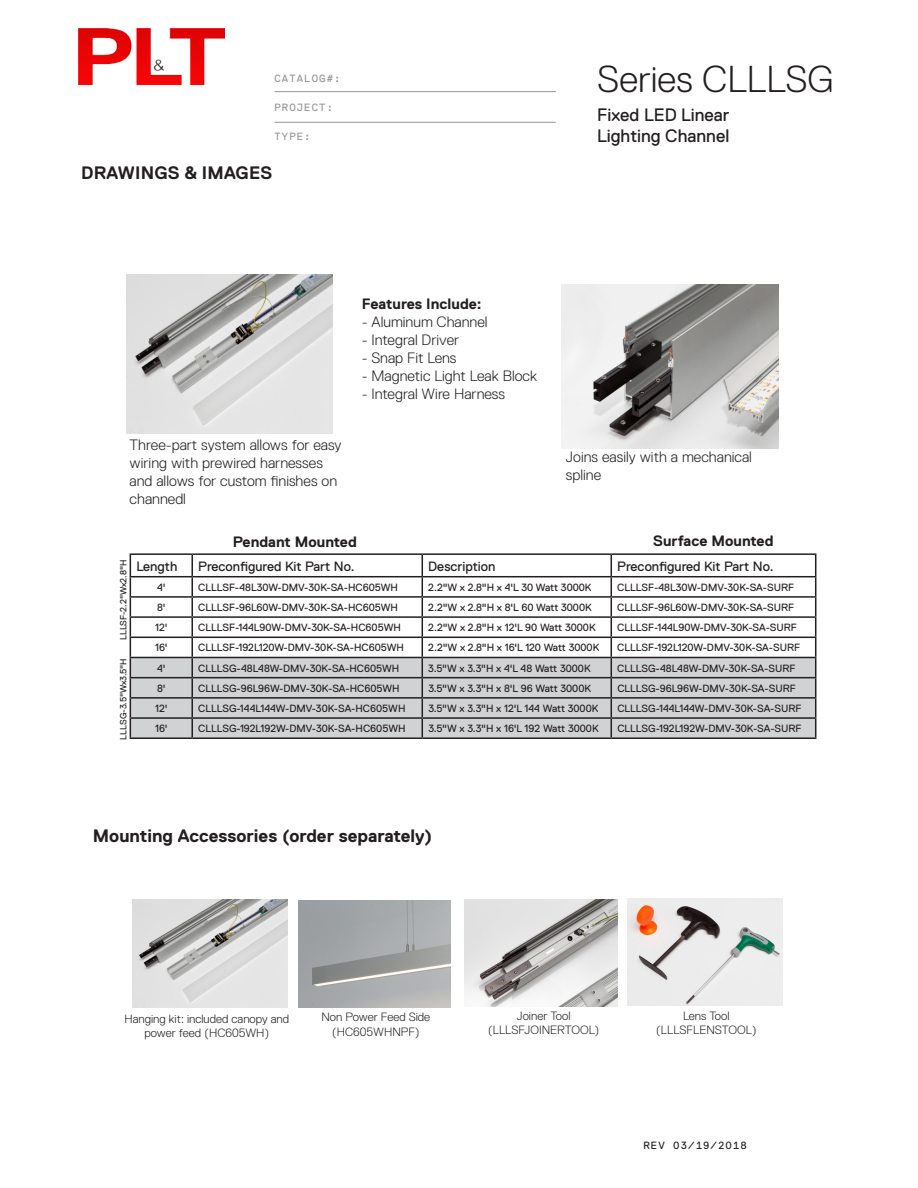
<style>
.page{position:relative;width:918px;height:1188px;background:#fff}
.page>*{position:absolute;margin:0;border:0;box-sizing:border-box;transform-origin:0 0}
.t1{font:300 37.5px "Replica Std";color:#231f20}
.SubHeading{font:700 18px "Replica Std";color:#231f20}
.t2{font:18px/21.6px "Replica Std";color:#231f20}
.Heading{font:700 18px "Replica Std";letter-spacing:.01em;color:#231f20}
.t3{font:300 15px/18px "Replica Std";color:#231f20}
.t4{font:700 15px "Replica Std";color:#231f20}
.t5{font:13.5px "Replica Std";color:#231f20}
.t6{font:300 12px/14.4px "Replica Std";color:#231f20;text-align:center}
.t7{font:10.5px "Replica Std";color:#231f20}
.t8{font:10.5px "Replica Mono Std";letter-spacing:.1em;color:#939598}
.t9{font:10.5px "Replica Mono Std";letter-spacing:.1em;color:#231f20}
.t10{font:9px "Replica Std";color:#231f20}
</style>
<div class="page">
<hr style="left:274px;top:122px;width:282px;height:1px;background:#939598">
<hr style="left:274px;top:91px;width:282px;height:1px;background:#939598">
<img style="left:562px;top:284px;width:217px;height:164px">
<img style="left:126px;top:274px;width:207px;height:159px">
<div style="left:131px;top:658px;width:684px;height:79px;background:#d1d2d4"></div>
<hr style="left:130px;top:553px;width:62px;height:2px;background:#231f20">
<hr style="left:192px;top:553px;width:230px;height:2px;background:#231f20">
<hr style="left:191px;top:555px;width:2px;height:21px;background:#231f20">
<hr style="left:422px;top:553px;width:189px;height:2px;background:#231f20">
<hr style="left:611px;top:553px;width:205px;height:2px;background:#231f20">
<hr style="left:130px;top:576px;width:62px;height:1px;background:#231f20">
<hr style="left:192px;top:576px;width:230px;height:1px;background:#231f20">
<hr style="left:422px;top:576px;width:189px;height:1px;background:#231f20">
<hr style="left:611px;top:576px;width:205px;height:1px;background:#231f20">
<hr style="left:130px;top:596px;width:62px;height:2px;background:#231f20">
<hr style="left:192px;top:596px;width:230px;height:2px;background:#231f20">
<hr style="left:422px;top:596px;width:189px;height:2px;background:#231f20">
<hr style="left:611px;top:596px;width:205px;height:2px;background:#231f20">
<hr style="left:130px;top:616px;width:62px;height:2px;background:#231f20">
<hr style="left:192px;top:616px;width:230px;height:2px;background:#231f20">
<hr style="left:422px;top:616px;width:189px;height:2px;background:#231f20">
<hr style="left:611px;top:616px;width:205px;height:2px;background:#231f20">
<hr style="left:130px;top:637px;width:62px;height:1px;background:#231f20">
<hr style="left:192px;top:637px;width:230px;height:1px;background:#231f20">
<hr style="left:422px;top:637px;width:189px;height:1px;background:#231f20">
<hr style="left:611px;top:637px;width:205px;height:1px;background:#231f20">
<hr style="left:130px;top:657px;width:62px;height:1px;background:#231f20">
<hr style="left:192px;top:657px;width:230px;height:1px;background:#231f20">
<hr style="left:422px;top:657px;width:189px;height:1px;background:#231f20">
<hr style="left:611px;top:657px;width:205px;height:1px;background:#231f20">
<hr style="left:130px;top:677px;width:62px;height:1px;background:#231f20">
<hr style="left:192px;top:677px;width:230px;height:1px;background:#231f20">
<hr style="left:422px;top:677px;width:189px;height:1px;background:#231f20">
<hr style="left:611px;top:677px;width:205px;height:1px;background:#231f20">
<hr style="left:130px;top:697px;width:62px;height:2px;background:#231f20">
<hr style="left:192px;top:697px;width:230px;height:2px;background:#231f20">
<hr style="left:422px;top:697px;width:189px;height:2px;background:#231f20">
<hr style="left:611px;top:697px;width:205px;height:2px;background:#231f20">
<hr style="left:130px;top:717px;width:62px;height:2px;background:#231f20">
<svg style="left:130px;top:555px;width:1px;height:182px"></svg>
<hr style="left:192px;top:717px;width:230px;height:2px;background:#231f20">
<svg style="left:191px;top:577px;width:2px;height:160px"></svg>
<hr style="left:422px;top:717px;width:189px;height:2px;background:#231f20">
<svg style="left:422px;top:555px;width:1px;height:182px"></svg>
<hr style="left:611px;top:717px;width:205px;height:2px;background:#231f20">
<svg style="left:611px;top:555px;width:1px;height:182px"></svg>
<svg style="left:815px;top:555px;width:1px;height:182px"></svg>
<hr style="left:130px;top:737px;width:62px;height:2px;background:#231f20">
<hr style="left:192px;top:737px;width:230px;height:2px;background:#231f20">
<hr style="left:422px;top:737px;width:189px;height:2px;background:#231f20">
<hr style="left:611px;top:737px;width:205px;height:2px;background:#231f20">
<img style="left:299px;top:901px;width:151px;height:107px">
<img style="left:465px;top:900px;width:153px;height:107px">
<img style="left:627px;top:899px;width:156px;height:106px">
<img style="left:133px;top:900px;width:154px;height:108px">
<img style="left:79px;top:28px;width:146px;height:56px">
<p class="t8" style="left:274px;top:72px;width:68px">CATALOG#:</p>
<h1 class="t1" style="left:597px;top:59px;width:238px">Series CLLLSG</h1>
<h2 class="t2" style="left:597px;top:104px;width:134px">Fixed LED Linear<br>Lighting Channel</h2>
<p class="t8" style="left:274px;top:102px;width:60px">PROJECT:</p>
<p class="t8" style="left:274px;top:130px;width:38px">TYPE:</p>
<p class="Heading" style="left:81px;top:163px;width:193px">DRAWINGS &amp; IMAGES</p>
<p class="t3" style="left:130px;top:436px;width:214px">Three-part system allows for easy wiring with prewired harnesses and allows for custom finishes on channedl</p>
<p class="t4" style="left:362px;top:295px;width:121px">Features Include:</p>
<p class="t3" style="left:362px;top:313px;width:127px">- Aluminum Channel</p>
<p class="t3" style="left:362px;top:331px;width:99px">- Integral Driver</p>
<p class="t3" style="left:362px;top:349px;width:96px">- Snap Fit Lens</p>
<p class="t3" style="left:362px;top:367px;width:177px">- Magnetic Light Leak Block</p>
<p class="t3" style="left:362px;top:385px;width:145px">- Integral Wire Harness</p>
<p class="t3" style="left:566px;top:448px;width:187px">Joins easily with a mechanical spline</p>
<p class="t10" style="left:119px;top:640px;width:82px;rotate:-90deg">LLLSF-2.2"Wx2.8"H</p>
<p class="t10" style="left:119px;top:740px;width:83px;rotate:-90deg">LLLSG-3.5"Wx3.5"H</p>
<p class="t4" style="left:233px;top:534px;width:126px">Pendant Mounted</p>
<p class="t4" style="left:653px;top:533px;width:122px">Surface Mounted</p>
<p class="t5" style="left:136px;top:559px;width:43px">Length</p>
<p class="t5" style="left:198px;top:559px;width:158px">Preconfigured Kit Part No.</p>
<p class="t5" style="left:428px;top:559px;width:69px">Description</p>
<p class="t5" style="left:617px;top:559px;width:158px">Preconfigured Kit Part No.</p>
<p class="t7" style="left:157px;top:581px;width:10px">4'</p>
<p class="t7" style="left:198px;top:581px;width:201px">CLLLSF-48L30W-DMV-30K-SA-HC605WH</p>
<p class="t7" style="left:428px;top:581px;width:165px">2.2"W x 2.8"H x 4'L 30 Watt 3000K</p>
<p class="t7" style="left:617px;top:581px;width:178px">CLLLSF-48L30W-DMV-30K-SA-SURF</p>
<p class="t7" style="left:157px;top:602px;width:10px">8'</p>
<p class="t7" style="left:198px;top:602px;width:201px">CLLLSF-96L60W-DMV-30K-SA-HC605WH</p>
<p class="t7" style="left:428px;top:602px;width:165px">2.2"W x 2.8"H x 8'L 60 Watt 3000K</p>
<p class="t7" style="left:617px;top:602px;width:178px">CLLLSF-96L60W-DMV-30K-SA-SURF</p>
<p class="t7" style="left:155px;top:622px;width:14px">12'</p>
<p class="t7" style="left:198px;top:622px;width:204px">CLLLSF-144L90W-DMV-30K-SA-HC605WH</p>
<p class="t7" style="left:428px;top:622px;width:169px">2.2"W x 2.8"H x 12'L 90 Watt 3000K</p>
<p class="t7" style="left:617px;top:622px;width:181px">CLLLSF-144L90W-DMV-30K-SA-SURF</p>
<p class="t7" style="left:155px;top:642px;width:14px">16'</p>
<p class="t7" style="left:198px;top:642px;width:207px">CLLLSF-192L120W-DMV-30K-SA-HC605WH</p>
<p class="t7" style="left:428px;top:642px;width:172px">2.2"W x 2.8"H x 16'L 120 Watt 3000K</p>
<p class="t7" style="left:617px;top:642px;width:184px">CLLLSF-192L120W-DMV-30K-SA-SURF</p>
<p class="t7" style="left:157px;top:662px;width:10px">4'</p>
<p class="t7" style="left:198px;top:662px;width:203px">CLLLSG-48L48W-DMV-30K-SA-HC605WH</p>
<p class="t7" style="left:428px;top:662px;width:164px">3.5"W x 3.3"H x 4'L 48 Watt 3000K</p>
<p class="t7" style="left:617px;top:662px;width:180px">CLLLSG-48L48W-DMV-30K-SA-SURF</p>
<p class="t7" style="left:157px;top:682px;width:10px">8'</p>
<p class="t7" style="left:198px;top:682px;width:203px">CLLLSG-96L96W-DMV-30K-SA-HC605WH</p>
<p class="t7" style="left:428px;top:682px;width:164px">3.5"W x 3.3"H x 8'L 96 Watt 3000K</p>
<p class="t7" style="left:617px;top:682px;width:180px">CLLLSG-96L96W-DMV-30K-SA-SURF</p>
<p class="t7" style="left:155px;top:703px;width:14px">12'</p>
<p class="t7" style="left:198px;top:703px;width:209px">CLLLSG-144L144W-DMV-30K-SA-HC605WH</p>
<p class="t7" style="left:428px;top:703px;width:171px">3.5"W x 3.3"H x 12'L 144 Watt 3000K</p>
<p class="t7" style="left:617px;top:703px;width:186px">CLLLSG-144L144W-DMV-30K-SA-SURF</p>
<p class="t7" style="left:155px;top:723px;width:14px">16'</p>
<p class="t7" style="left:198px;top:723px;width:209px">CLLLSG-192L192W-DMV-30K-SA-HC605WH</p>
<p class="t7" style="left:428px;top:723px;width:172px">3.5"W x 3.3"H x 16'L 192 Watt 3000K</p>
<p class="t7" style="left:617px;top:723px;width:186px">CLLLSG-192L192W-DMV-30K-SA-SURF</p>
<p class="SubHeading" style="left:93px;top:826px;width:341px">Mounting Accessories (order separately)</p>
<p class="t6" style="left:124px;top:1012px;width:166px">Hanging kit: included canopy and power feed (HC605WH)</p>
<p class="t6" style="left:321px;top:1010px;width:110px">Non Power Feed Side (HC605WHNPF)</p>
<p class="t6" style="left:488px;top:1009px;width:113px">Joiner Tool (LLLSFJOINERTOOL)</p>
<p class="t6" style="left:683px;top:1008px;width:48px">Lens Tool</p>
<p class="t6" style="left:656px;top:1023px;width:102px">(LLLSFLENSTOOL)</p>
<p class="t9" style="left:644px;top:1140px;width:105px">REV 03/19/2018</p>
</div>
